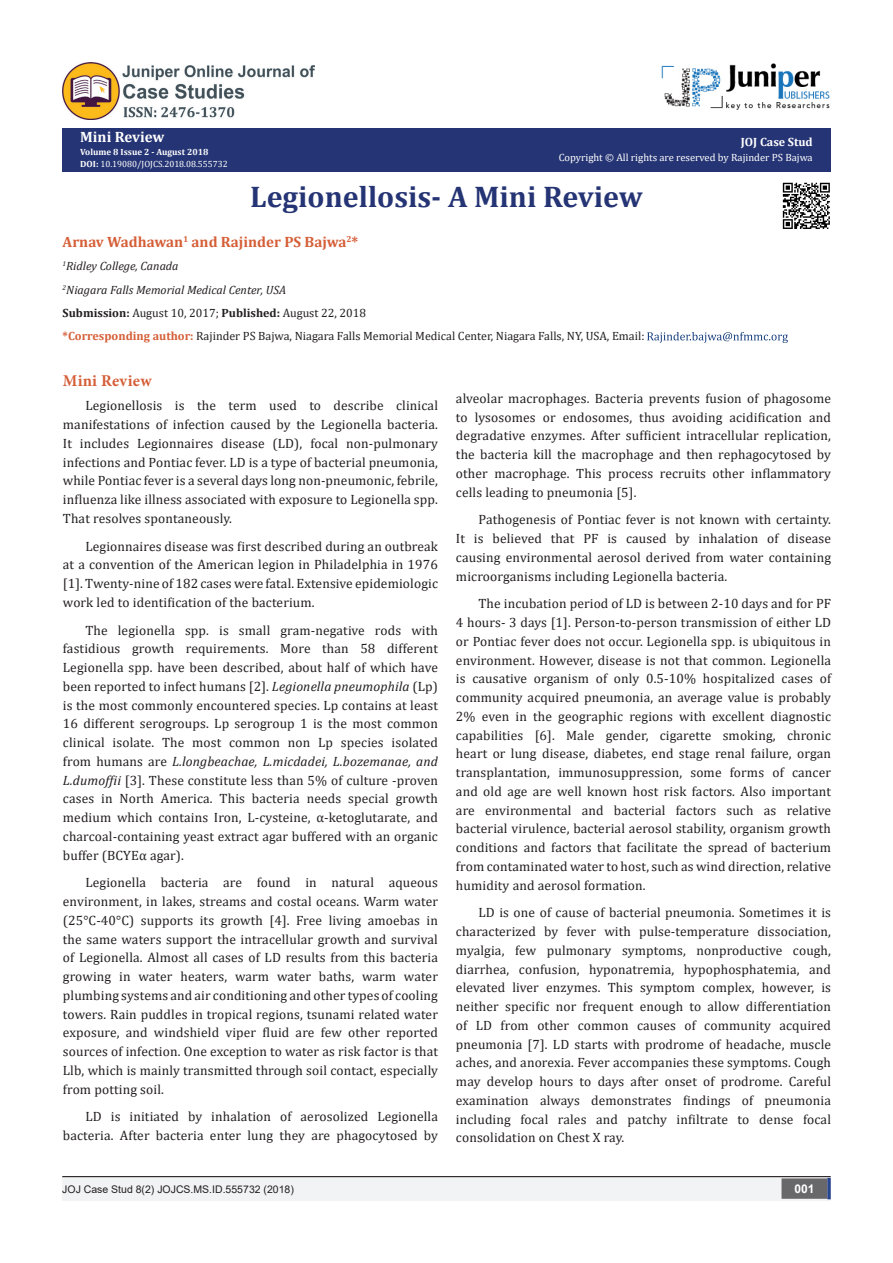
<style>
.page{position:relative;width:893px;height:1263px;background:#fff}
.page>*{position:absolute;margin:0;border:0;box-sizing:border-box;transform-origin:0 0}
.t1{font:700 30px "Cambria";color:#253474}
.List_Paragraph{font:700 16.5px "Minion Pro";letter-spacing:.015em;color:#d55e37}
.t2{font:700 15px "Cambria";color:#d55e37}
.t3{font:700 15px "Cambria";color:#fff}
.List_Paragraph-2{font:13.5px/18.8px "Cambria";letter-spacing:.01em;color:#231f20;text-align:justify}
.t4{font:12px "Cambria";color:#231f20}
.t5{font:italic 12px "Cambria";color:#231f20}
.t6{font:700 12px "Cambria";color:#fff}
.t7{font:700 12px "Arial";color:#fff}
.t8{font:10.5px "Cambria";color:#fff}
.t9{font:10.5px "Arial";color:#231f20}
.t10{font:9px "Cambria";color:#fff}
.t11{font:700 9px "Cambria";color:#fff}
.s1{font-weight:700}
.s2{font-weight:700;color:#d55e37}
.s3{font-style:italic}
</style>
<div class="page">
<div style="left:62px;top:129px;width:769px;height:43px;background:#253474"></div>
<svg style="left:647px;top:332px;width:141px;height:11px"></svg>
<div style="left:62px;top:1177px;width:494px;height:24px;background:#f2f3f4"></div>
<div style="left:503px;top:1177px;width:328px;height:24px;background:#f2f3f4"></div>
<div style="left:782px;top:1179px;width:45px;height:19px;background:#68676a"></div>
<div style="left:781px;top:1178px;width:46px;height:21px;border:2px solid #68676a"></div>
<svg style="left:827px;top:1178px;width:4px;height:21px"></svg>
<img style="left:662px;top:63px;width:168px;height:47px">
<img style="left:62px;top:62px;width:253px;height:58px">
<hr style="left:62px;top:1176px;width:769px;height:1px;background:#231f20">
<img style="left:782px;top:182px;width:48px;height:47px">
<p class="t3" style="left:80px;top:127px;width:86px">Mini Review</p>
<p class="t11" style="left:80px;top:145px;width:130px">Volume 8 Issue 2 - August 2018</p>
<p class="t10" style="left:80px;top:159px;width:149px"><span class="s1">DOI:</span> 10.19080/JOJCS.2018.08.555732</p>
<p class="t6" style="left:741px;top:133px;width:73px">JOJ Case Stud</p>
<p class="t8" style="left:559px;top:151px;width:256px">Copyright © All rights are reserved by Rajinder PS Bajwa</p>
<p class="t1" style="left:250px;top:176px;width:394px">Legionellosis- A Mini Review</p>
<p class="t2" style="left:63px;top:231px;width:297px">Arnav Wadhawan<sup>1</sup> and Rajinder PS Bajwa<sup>2</sup>*</p>
<p class="t5" style="left:63px;top:258px;width:117px"><sup>1</sup>Ridley College, Canada</p>
<p class="t5" style="left:63px;top:281px;width:225px"><sup>2</sup>Niagara Falls Memorial Medical Center, USA</p>
<p class="t4" style="left:63px;top:306px;width:305px"><span class="s1">Submission:</span> August 10, 2017; <span class="s1">Published:</span> August 22, 2018</p>
<p class="t4" style="left:63px;top:329px;width:583px"><span class="s2">*Corresponding author:</span> Rajinder PS Bajwa, Niagara Falls Memorial Medical Center, Niagara Falls, NY, USA, Email:</p>
<p class="List_Paragraph" style="left:63px;top:369px;width:90px">Mini Review</p>
<p class="List_Paragraph-2" style="left:63px;top:396px;width:377px;text-indent:22px">Legionellosis is the term used to describe clinical manifestations of infection caused by the Legionella bacteria.<br>It includes Legionnaires disease (LD), focal non-pulmonary infections and Pontiac fever. LD is a type of bacterial pneumonia, while Pontiac fever is a several days long non-pneumonic, febrile, influenza like illness associated with exposure to Legionella spp.<br>That resolves spontaneously.</p>
<p class="List_Paragraph-2" style="left:63px;top:536px;width:377px;text-indent:22px">Legionnaires disease was first described during an outbreak at a convention of the American legion in Philadelphia in 1976 [1]. Twenty-nine of 182 cases were fatal. Extensive epidemiologic work led to identification of the bacterium.</p>
<p class="List_Paragraph-2" style="left:63px;top:620px;width:377px;text-indent:22px">The legionella spp. is small gram-negative rods with fastidious growth requirements. More than 58 different Legionella spp. have been described, about half of which have been reported to infect humans [2]. <span class="s3">Legionella pneumophila</span> (Lp) is the most commonly encountered species. Lp contains at least 16 different serogroups. Lp serogroup 1 is the most common clinical isolate. The most common non Lp species isolated from humans are <span class="s3">L.longbeachae, L.micdadei, L.bozemanae, and L.dumoffii</span> [3]. These constitute less than 5% of culture -proven cases in North America. This bacteria needs special growth medium which contains Iron, L-cysteine, α-ketoglutarate, and charcoal-containing yeast extract agar buffered with an organic buffer (BCYEα agar).</p>
<p class="List_Paragraph-2" style="left:63px;top:873px;width:377px;text-indent:22px">Legionella bacteria are found in natural aqueous environment, in lakes, streams and costal oceans. Warm water (25°C-40°C) supports its growth [4]. Free living amoebas in the same waters support the intracellular growth and survival of Legionella. Almost all cases of LD results from this bacteria growing in water heaters, warm water baths, warm water plumbing systems and air conditioning and other types of cooling towers. Rain puddles in tropical regions, tsunami related water exposure, and windshield viper fluid are few other reported sources of infection. One exception to water as risk factor is that Llb, which is mainly transmitted through soil contact, especially from potting soil.</p>
<p class="List_Paragraph-2" style="left:63px;top:1107px;width:377px;text-align:right">LD is initiated by inhalation of aerosolized Legionella bacteria. After bacteria enter lung they are phagocytosed by</p>
<p class="List_Paragraph-2" style="left:456px;top:389px;width:377px">alveolar macrophages. Bacteria prevents fusion of phagosome to lysosomes or endosomes, thus avoiding acidification and degradative enzymes. After sufficient intracellular replication, the bacteria kill the macrophage and then rephagocytosed by other macrophage. This process recruits other inflammatory cells leading to pneumonia [5].</p>
<p class="List_Paragraph-2" style="left:456px;top:510px;width:377px;text-indent:22px">Pathogenesis of Pontiac fever is not known with certainty.<br>It is believed that PF is caused by inhalation of disease causing environmental aerosol derived from water containing microorganisms including Legionella bacteria.</p>
<p class="List_Paragraph-2" style="left:456px;top:594px;width:377px;text-indent:22px">The incubation period of LD is between 2-10 days and for PF 4 hours- 3 days [1]. Person-to-person transmission of either LD or Pontiac fever does not occur. Legionella spp. is ubiquitous in environment. However, disease is not that common. Legionella is causative organism of only 0.5-10% hospitalized cases of community acquired pneumonia, an average value is probably 2% even in the geographic regions with excellent diagnostic capabilities [6]. Male gender, cigarette smoking, chronic heart or lung disease, diabetes, end stage renal failure, organ transplantation, immunosuppression, some forms of cancer and old age are well known host risk factors. Also important are environmental and bacterial factors such as relative bacterial virulence, bacterial aerosol stability, organism growth conditions and factors that facilitate the spread of bacterium from contaminated water to host, such as wind direction, relative humidity and aerosol formation.</p>
<p class="List_Paragraph-2" style="left:456px;top:903px;width:377px;text-indent:22px">LD is one of cause of bacterial pneumonia. Sometimes it is characterized by fever with pulse-temperature dissociation, myalgia, few pulmonary symptoms, nonproductive cough, diarrhea, confusion, hyponatremia, hypophosphatemia, and elevated liver enzymes. This symptom complex, however, is neither specific nor frequent enough to allow differentiation of LD from other common causes of community acquired pneumonia [7]. LD starts with prodrome of headache, muscle aches, and anorexia. Fever accompanies these symptoms. Cough may develop hours to days after onset of prodrome. Careful examination always demonstrates findings of pneumonia including focal rales and patchy infiltrate to dense focal consolidation on Chest X ray.</p>
<p class="t9" style="left:62px;top:1182px;width:233px">JOJ Case Stud 8(2) JOJCS.MS.ID.555732 (2018)</p>
<p class="t7" style="left:794px;top:1180px;width:22px">001</p>
</div>
